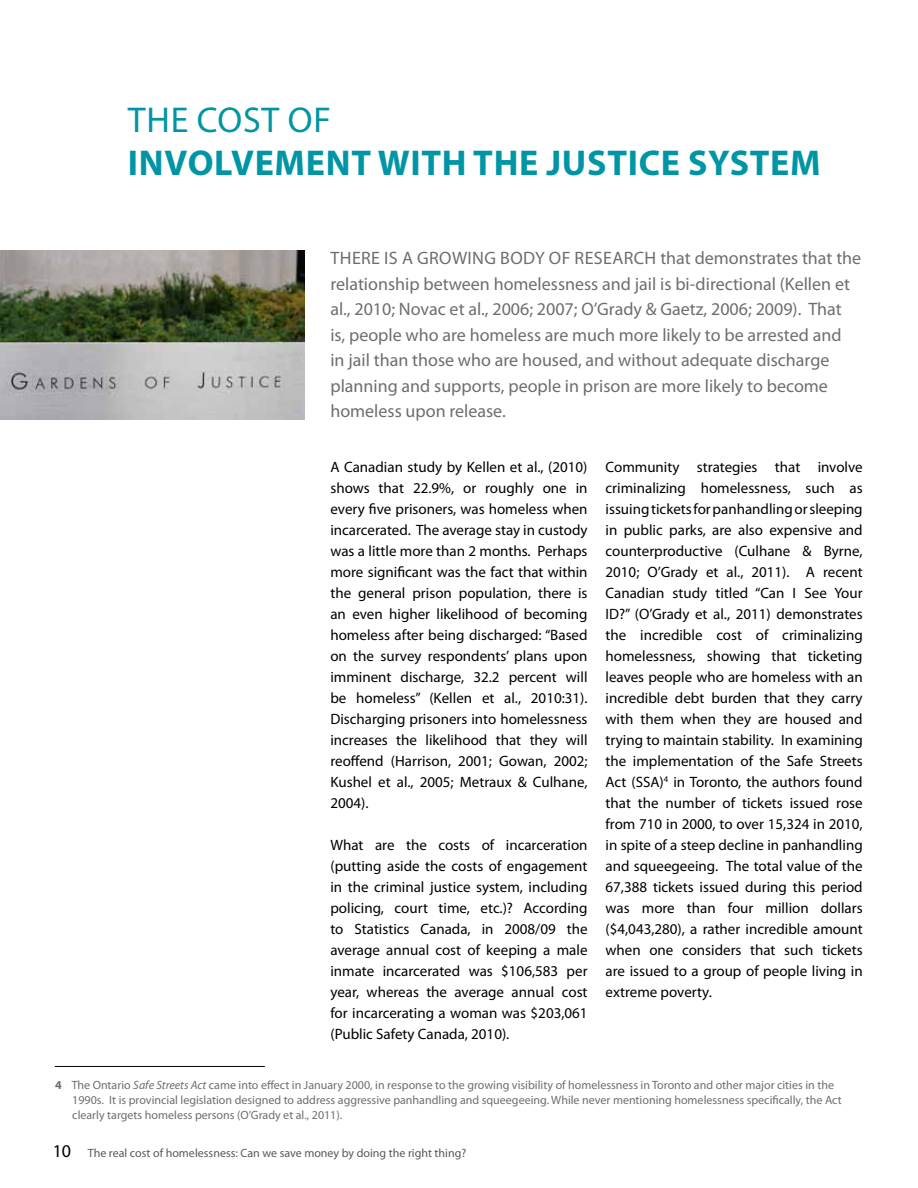
<style>
.page{position:relative;width:918px;height:1188px;background:#fff}
.page>*{position:absolute;margin:0;border:0;box-sizing:border-box;transform-origin:0 0}
.t1{font:700 36px "Myriad Pro";letter-spacing:.02em;color:#0095a5}
.t2{font:36px "Myriad Pro";letter-spacing:.02em;color:#0095a5}
.t3{font:18px/25.5px "Myriad Pro";color:#6d6e71}
.t4{font:15px/21px "Myriad Pro";color:#000;text-align:justify}
.t5{font:12px/15px "Myriad Pro";color:#6d6e71}
.t6{font:12px "Myriad Pro";color:#58595b}
.s1{font-weight:700}
.s2{font-style:italic}
.s3{font-size:18px;color:#000}
</style>
<div class="page">
<hr style="left:55px;top:1066px;width:210px;height:1px;background:#000">
<img style="left:0;top:251px;width:305px;height:169px">
<h1 class="t2" style="left:128px;top:98px;width:205px">The Cost of</h1>
<h1 class="t1" style="left:128px;top:140px;width:694px">INVOLVEMENT WITH THE JUSTICE SYSTEM</h1>
<p class="t3" style="left:330px;top:245px;width:532px">There is a growing body of research that demonstrates that the relationship between homelessness and jail is bi-directional (Kellen et al., 2010; Novac et al., 2006; 2007; O’Grady &amp; Gaetz, 2006; 2009). That<br>is, people who are homeless are much more likely to be arrested and<br>in jail than those who are housed, and without adequate discharge planning and supports, people in prison are more likely to become homeless upon release.</p>
<p class="t4" style="left:330px;top:456px;width:259px">A Canadian study by Kellen et al., (2010) shows that 22.9%, or roughly one in every five prisoners, was homeless when incarcerated. The average stay in custody was a little more than 2 months. Perhaps more significant was the fact that within the general prison population, there is an even higher likelihood of becoming homeless after being discharged: “Based on the survey respondents’ plans upon imminent discharge, 32.2 percent will be homeless” (Kellen et al., 2010:31).<br>Discharging prisoners into homelessness increases the likelihood that they will reoffend (Harrison, 2001; Gowan, 2002; Kushel et al., 2005; Metraux &amp; Culhane, 2004).</p>
<p class="t4" style="left:330px;top:834px;width:259px">What are the costs of incarceration (putting aside the costs of engagement in the criminal justice system, including policing, court time, etc.)? According to Statistics Canada, in 2008/09 the average annual cost of keeping a male inmate incarcerated was $106,583 per year, whereas the average annual cost for incarcerating a woman was $203,061 (Public Safety Canada, 2010).</p>
<p class="t4" style="left:606px;top:456px;width:259px">Community strategies that involve criminalizing homelessness, such as issuing tickets for panhandling or sleeping in public parks, are also expensive and counterproductive (Culhane &amp; Byrne, 2010; O’Grady et al., 2011). A recent Canadian study titled “Can I See Your ID?” (O’Grady et al., 2011) demonstrates the incredible cost of criminalizing homelessness, showing that ticketing leaves people who are homeless with an incredible debt burden that they carry with them when they are housed and trying to maintain stability. I n examining the implementation of the Safe Streets Act (SSA)<sup>4</sup> in Toronto, the authors found that the number of tickets issued rose from 710 in 2000, to over 15,324 in 2010, in spite of a steep decline in panhandling and squeegeeing. The total value of the 67,388 tickets issued during this period was more than four million dollars ($4,043,280), a rather incredible amount when one considers that such tickets are issued to a group of people living in extreme poverty.</p>
<p class="t5" style="left:72px;top:1077px;width:771px;text-indent:-17px"><span class="s1">4</span> The Ontario <span class="s2">Safe Streets Act</span> came into effect in January 2000, in response to the growing visibility of homelessness in Toronto and other major cities in the<br>1990s. It is provincial legislation designed to address aggressive panhandling and squeegeeing. While never mentioning homelessness specifically, the Act clearly targets homeless persons (O’Grady et al., 2011).</p>
<p class="t6" style="left:53px;top:1146px;width:415px"><span class="s3">10</span> The real cost of homelessness: Can we save money by doing the right thing?</p>
</div>
